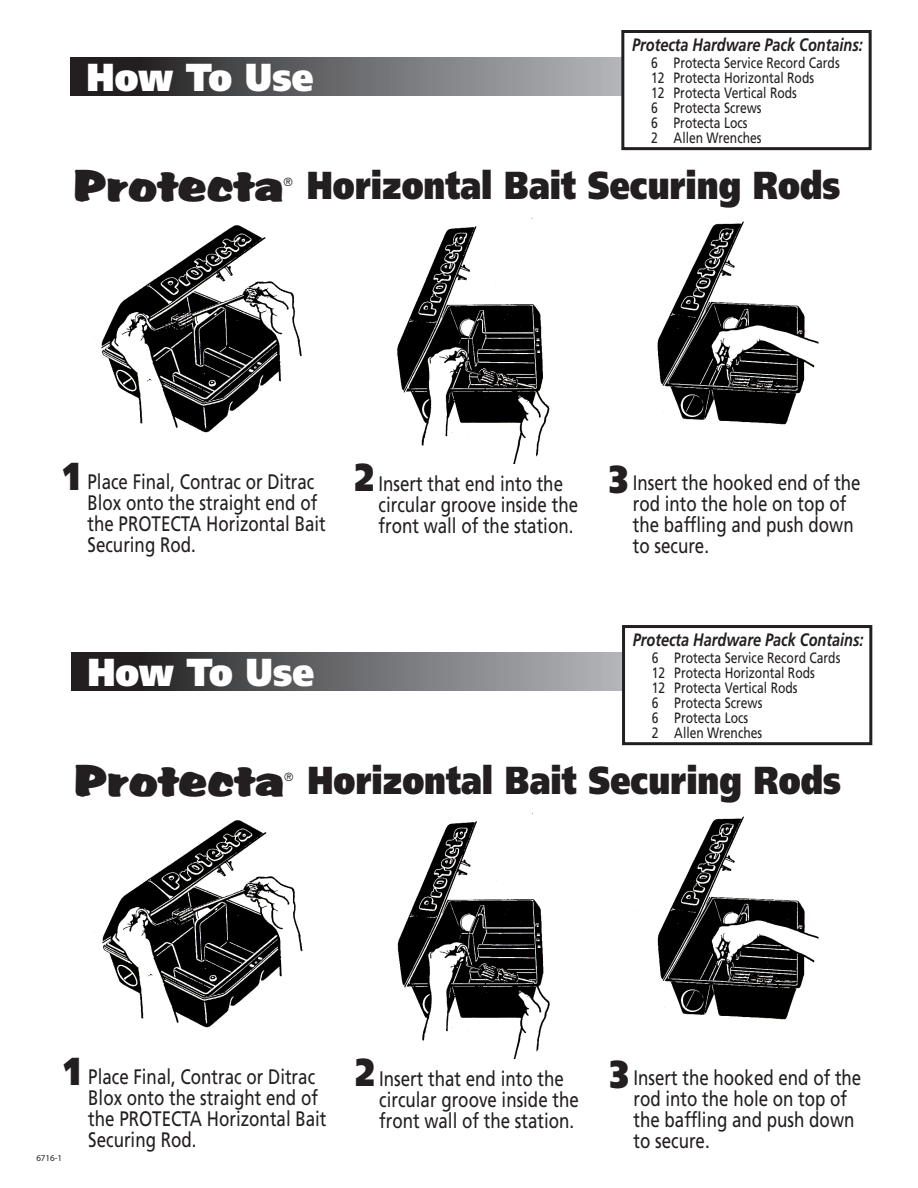
<style>
.page{position:relative;width:918px;height:1188px;background:#fff}
.page>*{position:absolute;margin:0;border:0;box-sizing:border-box;transform-origin:0 0}
.t1{font:49.95px "Albert";color:#231f20}
.t2{font:900 39px "Frutiger";color:#231f20;scale:.82 1}
.t3{font:900 39px "Frutiger";color:#fff;scale:.89 1}
.t4{font:21px/21px "Frutiger LT";color:#231f20;scale:.81 1}
.t5{font:italic 700 18px "Frutiger LT";color:#231f20;scale:.81 1}
.t6{font:15px/15px "Frutiger LT";color:#231f20;scale:.81 1}
.t7{font:10.95px "Futura";color:#231f20}
.t8{font:9px "Myriad";color:#231f20}
</style>
<div class="page">
<img style="left:93px;top:218px;width:726px;height:246px">
<svg style="left:71px;top:57px;width:550px;height:39px;background:#666668"></svg>
<div style="left:621px;top:30px;width:251px;height:120px;border:3px solid #231f20"></div>
<img style="left:94px;top:813px;width:725px;height:246px">
<svg style="left:71px;top:652px;width:551px;height:39px;background:#666669"></svg>
<div style="left:622px;top:625px;width:250px;height:120px;border:3px solid #231f20"></div>
<h2 class="t3" style="left:87px;top:53px;width:256px">How To Use</h2>
<p class="t5" style="left:632px;top:34px;width:286px">Protecta Hardware Pack Contains:</p>
<p class="t6" style="left:651px;top:55px;width:234px">6 Protecta Service Record Cards<br>12 Protecta Horizontal Rods<br>12 Protecta Vertical Rods<br>6 Protecta Screws<br>6 Protecta Locs<br>2 Allen Wrenches</p>
<h1 class="t1" style="left:73px;top:154px;width:212px">Protecta</h1>
<p class="t7" style="left:284px;top:174px;width:10px">®</p>
<h2 class="t2" style="left:307px;top:161px;width:652px">Horizontal Bait Securing Rods</h2>
<h2 class="t2" style="left:64px;top:453px;width:22px">1</h2>
<h2 class="t2" style="left:355px;top:453px;width:25px">2</h2>
<h2 class="t2" style="left:609px;top:455px;width:25px">3</h2>
<p class="t4" style="left:88px;top:472px;width:296px">Place Final, Contrac or Ditrac<br>Blox onto the straight end of the PROTECTA Horizontal Bait<br>Securing Rod.</p>
<p class="t4" style="left:379px;top:473px;width:248px">Insert that end into the circular groove inside the front wall of the station.</p>
<p class="t4" style="left:633px;top:472px;width:283px">Insert the hooked end of the rod into the hole on top of the baffling and push down to secure.</p>
<h2 class="t3" style="left:87px;top:648px;width:256px">How To Use</h2>
<p class="t5" style="left:633px;top:629px;width:286px">Protecta Hardware Pack Contains:</p>
<p class="t6" style="left:652px;top:650px;width:234px">6 Protecta Service Record Cards<br>12 Protecta Horizontal Rods<br>12 Protecta Vertical Rods<br>6 Protecta Screws<br>6 Protecta Locs<br>2 Allen Wrenches</p>
<h1 class="t1" style="left:74px;top:749px;width:212px">Protecta</h1>
<p class="t7" style="left:284px;top:769px;width:10px">®</p>
<h2 class="t2" style="left:308px;top:756px;width:652px">Horizontal Bait Securing Rods</h2>
<h2 class="t2" style="left:64px;top:1048px;width:22px">1</h2>
<h2 class="t2" style="left:356px;top:1048px;width:25px">2</h2>
<h2 class="t2" style="left:610px;top:1050px;width:25px">3</h2>
<p class="t4" style="left:88px;top:1067px;width:296px">Place Final, Contrac or Ditrac<br>Blox onto the straight end of the PROTECTA Horizontal Bait<br>Securing Rod.</p>
<p class="t4" style="left:379px;top:1068px;width:248px">Insert that end into the circular groove inside the front wall of the station.</p>
<p class="t4" style="left:634px;top:1067px;width:283px">Insert the hooked end of the rod into the hole on top of the baffling and push down to secure.</p>
<p class="t8" style="left:36px;top:1154px;width:27px">6716-1</p>
</div>
